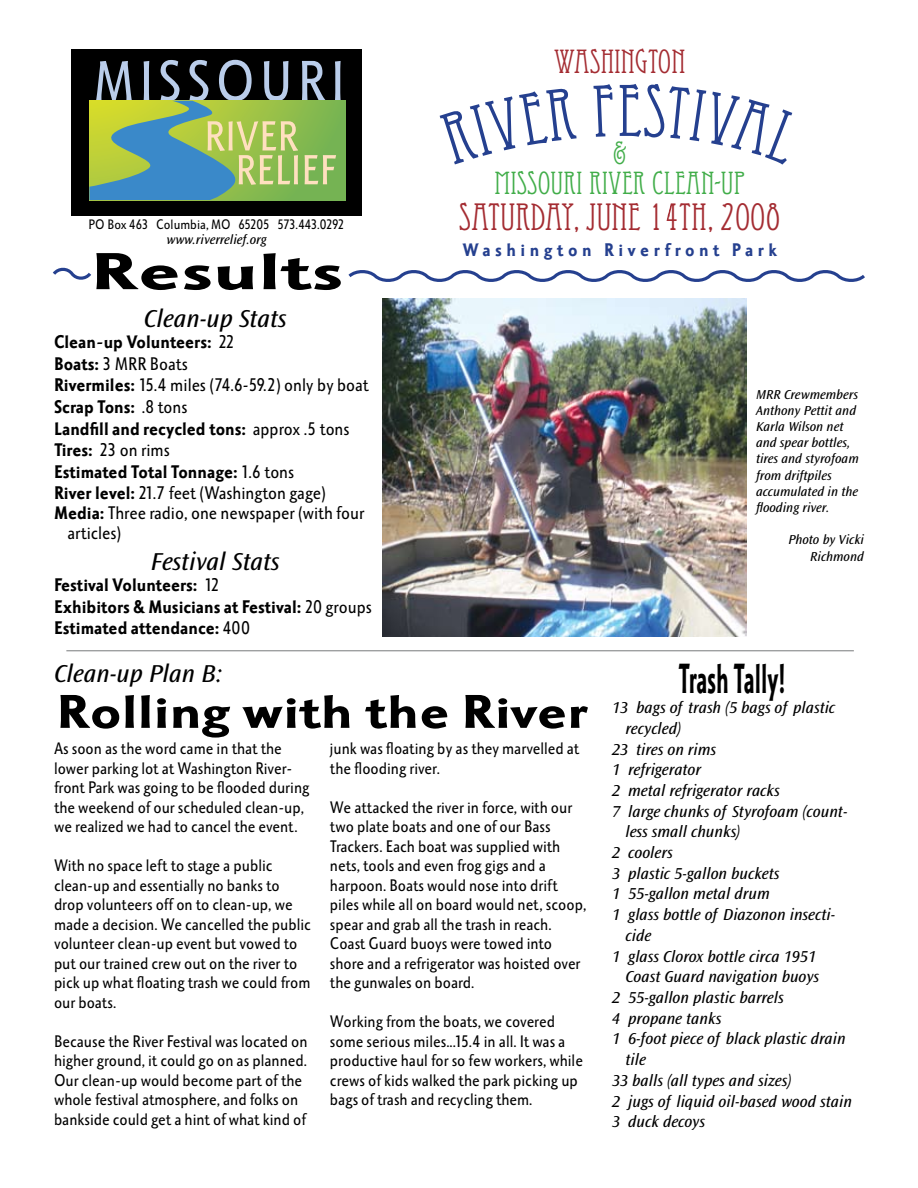
<style>
.page{position:relative;width:918px;height:1188px;background:#fff}
.page>*{position:absolute;margin:0;border:0;box-sizing:border-box;transform-origin:0 0}
.t1{font:72px "Eccentric Std";color:#25408f}
.t2{font:700 51px "Octone ITC";color:#000;scale:1.68 1}
.t3{font:700 46.5px "Octone ITC";color:#000;scale:1.3 1}
.t4{font:700 41.55px "Octone ITC";letter-spacing:-.005em;color:#000;scale:.58 1}
.t5{font:37.5px "Eccentric Std";color:#a42c32}
.t6{font:33px "Eccentric Std";color:#a42c32}
.t7{font:31.5px "Eccentric Std";color:#41ad49}
.t8{font:italic 25.5px "Ocean Sans";color:#000}
.t9{font:700 18px/21.6px "Octone ITC";color:#000}
.t10{font:18px/19.8px "Octone ITC";color:#000}
.t11{font:700 18px "Octone ITC";letter-spacing:.25em;color:#25408f}
.t12{font:16.5px/19.5px "Octone ITC";color:#000}
.t13{font:italic 16.5px "Ocean Sans";color:#000}
.t14{font:italic 13.5px/16.2px "Ocean Sans";color:#000}
.t15{font:13.5px "Octone ITC";letter-spacing:-.02em;color:#000}
.s1{font-weight:400}
.s2{font-weight:700}
</style>
<div class="page">
<div style="left:72px;top:49px;width:290px;height:167px;background:#000"></div>
<svg style="left:89px;top:60px;width:252px;height:140px"></svg>
<svg style="left:667px;top:204px;width:6px;height:13px"></svg>
<img style="left:382px;top:298px;width:365px;height:338px">
<svg style="left:348px;top:270px;width:517px;height:12px"></svg>
<svg style="left:52px;top:268px;width:40px;height:12px"></svg>
<hr style="left:66px;top:650px;width:788px;height:1px;background:#7e8082">
<h3 class="t6" style="left:554px;top:42px;width:133px">WASHINGTON</h3>
<p class="t15" style="left:88px;top:216px;width:258px">PO Box 463 Columbia, MO 65205 573.443.0292</p>
<p class="t14" style="left:166px;top:232px;width:102px">www.riverrelief.org</p>
<h2 class="t2" style="left:90px;top:239px;width:152px">Results</h2>
<h3 class="t8" style="left:144px;top:304px;width:144px">Clean-up Stats</h3>
<p class="t9" style="left:54px;top:331px;width:316px">Clean-up Volunteers: <span class="s1">22<br></span>Boats: <span class="s1">3 MRR Boats<br></span>Rivermiles: <span class="s1">15.4 miles (74.6-59.2) only by boat<br></span>Scrap Tons: <span class="s1">.8 tons<br></span>Landfill and recycled tons: <span class="s1">approx .5 tons<br></span>Tires: <span class="s1">23 on rims<br></span>Estimated Total Tonnage: <span class="s1">1.6 tons<br></span>River level: <span class="s1">21.7 feet (Washington gage)</span></p>
<p class="t10" style="left:68px;top:503px;width:298px;text-indent:-14px"><span class="s2">Media:</span> Three radio, one newspaper (with four articles)</p>
<h3 class="t8" style="left:151px;top:547px;width:130px">Festival Stats</h3>
<p class="t9" style="left:54px;top:574px;width:319px">Festival Volunteers: <span class="s1">12<br></span>Exhibitors &amp; Musicians at Festival: <span class="s1">20 groups<br></span>Estimated attendance: <span class="s1">400</span></p>
<h1 class="t1" style="left:617px;top:69px;width:27px">E</h1>
<h3 class="t7" style="left:495px;top:165px;width:252px">MISSOURI RIVER CLEAN-UP</h3>
<h3 class="t7" style="left:613px;top:135px;width:15px">&amp;</h3>
<h3 class="t5" style="left:459px;top:196px;width:324px">SATURDAY, JUNE 14TH, 2008</h3>
<p class="t11" style="left:462px;top:238px;width:316px">Washington Riverfront Park</p>
<p class="t14" style="left:756px;top:386px;width:104px">MRR Crewmembers<br>Anthony Pettit and<br>Karla Wilson net and spear bottles, tires and styrofoam from driftpiles accumulated in the flooding river.</p>
<p class="t14" style="left:788px;top:532px;width:77px;text-align:right">Photo by Vicki<br>Richmond</p>
<h3 class="t8" style="left:54px;top:659px;width:170px">Clean-up Plan B:</h3>
<h3 class="t3" style="left:56px;top:682px;width:411px">Rolling with the River</h3>
<p class="t12" style="left:54px;top:738px;width:257px">As soon as the word came in that the lower parking lot at Washington River&shy;front Park was going to be flooded during the weekend of our scheduled clean-up, we realized we had to cancel the event.</p>
<p class="t12" style="left:54px;top:855px;width:258px">With no space left to stage a public clean-up and essentially no banks to drop volunteers off on to clean-up, we made a decision. We cancelled the public volunteer clean-up event but vowed to put our trained crew out on the river to pick up what floating trash we could from our boats.</p>
<p class="t12" style="left:54px;top:1031px;width:255px">Because the River Festival was located on higher ground, it could go on as planned.<br>Our clean-up would become part of the whole festival atmosphere, and folks on bankside could get a hint of what kind of</p>
<p class="t12" style="left:330px;top:738px;width:251px">junk was floating by as they marvelled at the flooding river.</p>
<p class="t12" style="left:330px;top:797px;width:258px">We attacked the river in force, with our two plate boats and one of our Bass Trackers. Each boat was supplied with nets, tools and even frog gigs and a harpoon. Boats would nose into drift piles while all on board would net, scoop, spear and grab all the trash in reach.<br>Coast Guard buoys were towed into shore and a refrigerator was hoisted over the gunwales on board.</p>
<p class="t12" style="left:330px;top:1012px;width:254px">Working from the boats, we covered some serious miles...15.4 in all. It was a productive haul for so few workers, while crews of kids walked the park picking up bags of trash and recycling them.</p>
<h3 class="t4" style="left:679px;top:652px;width:186px">Trash Tally!</h3>
<p class="t13" style="left:612px;top:698px;width:225px">13 bags of trash (5 bags of plastic</p>
<p class="t13" style="left:625px;top:719px;width:57px">recycled)</p>
<p class="t13" style="left:612px;top:740px;width:106px">23 tires on rims</p>
<p class="t13" style="left:612px;top:761px;width:91px">1 refrigerator</p>
<p class="t13" style="left:612px;top:781px;width:169px">2 metal refrigerator racks</p>
<p class="t13" style="left:612px;top:802px;width:237px">7 large chunks of Styrofoam (count-</p>
<p class="t13" style="left:625px;top:823px;width:116px">less small chunks)</p>
<p class="t13" style="left:612px;top:843px;width:62px">2 coolers</p>
<p class="t13" style="left:612px;top:864px;width:169px">3 plastic 5-gallon buckets</p>
<p class="t13" style="left:612px;top:885px;width:159px">1 55-gallon metal drum</p>
<p class="t13" style="left:612px;top:906px;width:225px">1 glass bottle of Diazonon insecti-</p>
<p class="t13" style="left:625px;top:926px;width:27px">cide</p>
<p class="t13" style="left:612px;top:947px;width:206px">1 glass Clorox bottle circa 1951</p>
<p class="t13" style="left:625px;top:968px;width:195px">Coast Guard navigation buoys</p>
<p class="t13" style="left:612px;top:988px;width:173px">2 55-gallon plastic barrels</p>
<p class="t13" style="left:612px;top:1009px;width:111px">4 propane tanks</p>
<p class="t13" style="left:612px;top:1030px;width:235px">1 6-foot piece of black plastic drain</p>
<p class="t13" style="left:625px;top:1050px;width:22px">tile</p>
<p class="t13" style="left:612px;top:1071px;width:181px">33 balls (all types and sizes)</p>
<p class="t13" style="left:612px;top:1092px;width:242px">2 jugs of liquid oil-based wood stain</p>
<p class="t13" style="left:612px;top:1113px;width:95px">3 duck decoys</p>
</div>
